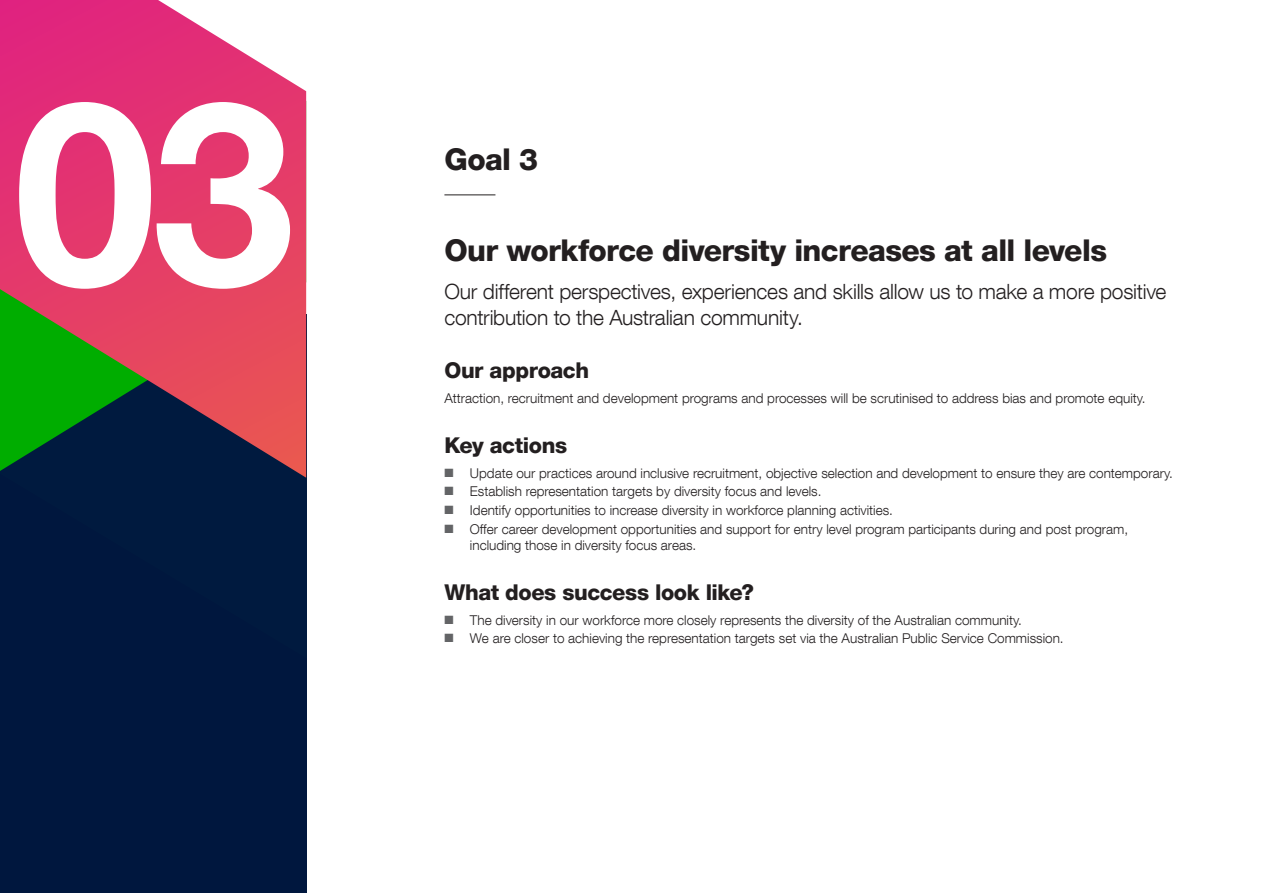
<style>
.page{position:relative;width:1263px;height:893px;background:#fff}
.page>*{position:absolute;margin:0;border:0;box-sizing:border-box;transform-origin:0 0}
.t1{font:700 256.5px "Helvetica Neue LT Com";color:#fff}
.h3_lookslike-h2{font:800 30px "Helvetica Neue LT Com";letter-spacing:-.02em;color:#231f20}
.h2{font:800 30px "Helvetica Neue LT Com";color:#231f20}
.h4_goals{font:800 21.75px "Helvetica Neue LT Com";letter-spacing:-.02em;color:#231f20}
.p_intro{font:300 21px/25.5px "Helvetica Neue LT Com";letter-spacing:-.01em;color:#231f20}
.p{font:300 13.5px/16.5px "Helvetica Neue LT Com";color:#231f20}
.s1{color:#636466}
</style>
<div class="page">
<hr style="left:444px;top:194px;width:51px;height:1px;background:#231f20">
<div style="left:0;top:315px;width:306px;height:578px;background:#00173e"></div>
<svg style="left:0;top:0;width:306px;height:478px;background:#b54961"></svg>
<h1 class="t1" style="left:14px;top:32px;width:282px">03</h1>
<h2 class="h2" style="left:444px;top:142px;width:95px">Goal 3</h2>
<h3 class="h3_lookslike-h2" style="left:444px;top:232px;width:664px">Our workforce diversity increases at all levels</h3>
<p class="p_intro" style="left:444px;top:278px;width:723px">Our different perspectives, experiences and skills allow us to make a more positive contribution to the Australian community.</p>
<h4 class="h4_goals" style="left:444px;top:358px;width:146px">Our approach</h4>
<p class="p" style="left:444px;top:390px;width:703px">Attraction, recruitment and development programs and processes will be scrutinised to address bias and promote equity.</p>
<h4 class="h4_goals" style="left:444px;top:432px;width:124px">Key actions</h4>
<p class="p" style="left:444px;top:464px;width:730px"><span class="s1">■</span> Update our practices around inclusive recruitment, objective selection and development to ensure they are contemporary.</p>
<p class="p" style="left:444px;top:483px;width:379px"><span class="s1">■</span> Establish representation targets by diversity focus and levels.</p>
<p class="p" style="left:444px;top:502px;width:450px"><span class="s1">■</span> Identify opportunities to increase diversity in workforce planning activities.</p>
<p class="p" style="left:470px;top:520px;width:660px;text-indent:-26px"><span class="s1">■</span> Offer career development opportunities and support for entry level program participants during and post program, including those in diversity focus areas.</p>
<h4 class="h4_goals" style="left:444px;top:579px;width:311px">What does success look like?</h4>
<p class="p" style="left:444px;top:611px;width:579px"><span class="s1">■</span> The diversity in our workforce more closely represents the diversity of the Australian community.</p>
<p class="p" style="left:444px;top:630px;width:621px"><span class="s1">■</span> We are closer to achieving the representation targets set via the Australian Public Service Commission.</p>
</div>
